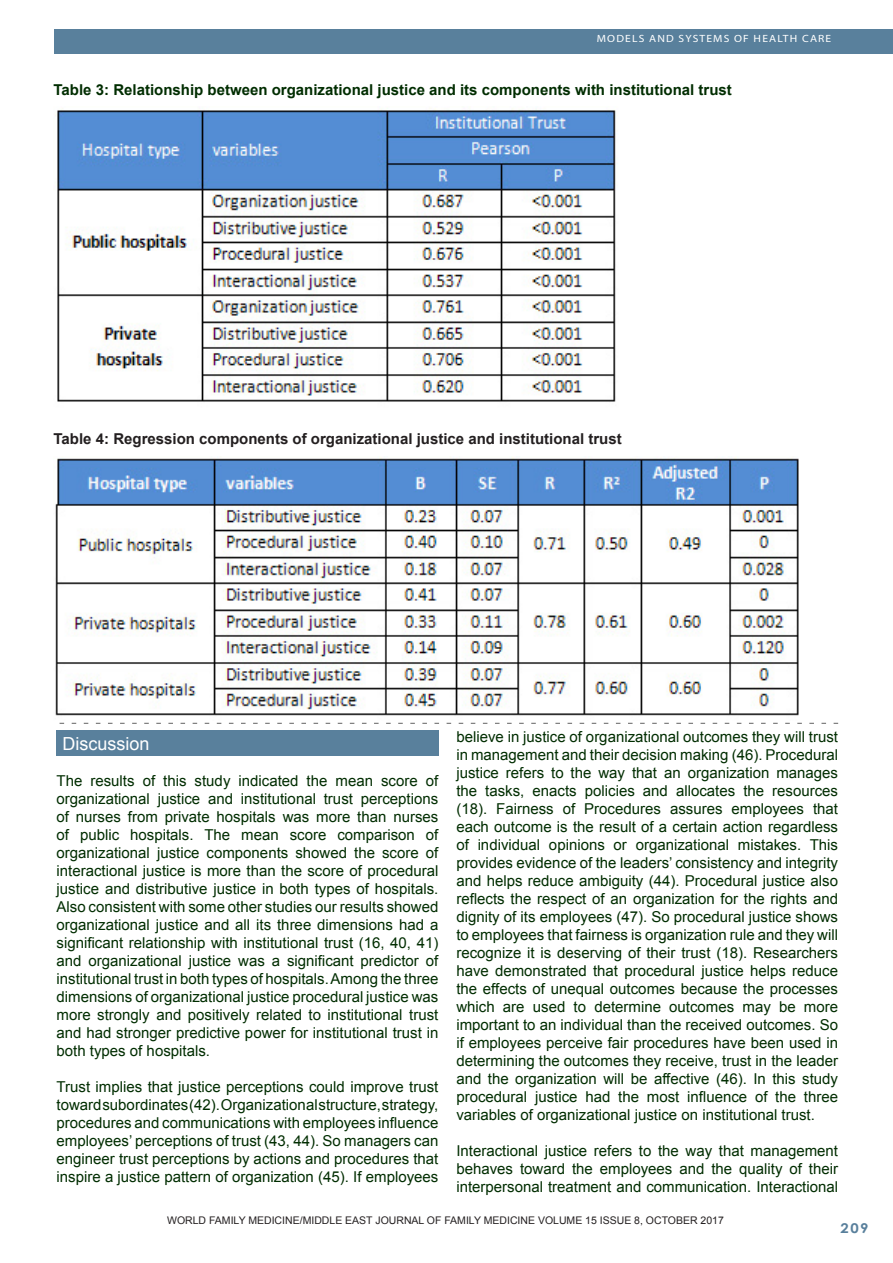
<style>
.page{position:relative;width:893px;height:1263px;background:#fff}
.page>*{position:absolute;margin:0;border:0;box-sizing:border-box;transform-origin:0 0}
.Footnote_Text{font:18px "Arial";color:#fff}
.Footnote_Text-2{font:15px/18px "Arial";color:#002d00;text-align:justify}
.Footnote_Text-3{font:700 15px "Arial";color:#002d00}
.Footnote_Text-4{font:700 15px "Arial";color:#231f20}
.t1{font:700 13.5px "Century Gothic";color:#59809c;scale:1.1 1}
.Footnote_Text-5{font:10.5px "Arial";color:#231f20}
.t2{font:10.5px "Myriad";letter-spacing:.1em;color:#fff;scale:1.1 1}
</style>
<div class="page">
<div style="left:54px;top:30px;width:839px;height:24px;background:#59809c"></div>
<img style="left:57px;top:109px;width:559px;height:293px">
<img style="left:55px;top:456px;width:744px;height:260px">
<svg style="left:60px;top:723px;width:778px;height:1px"></svg>
<div style="left:57px;top:731px;width:382px;height:25px;background:#59809c"></div>
<p class="t2" style="left:597px;top:34px;width:215px">MODELS AND SYSTEMS OF HEALTH CARE</p>
<p class="Footnote_Text-3" style="left:54px;top:80px;width:680px">Table 3: Relationship between organizational justice and its components with institutional trust</p>
<p class="Footnote_Text-4" style="left:54px;top:429px;width:570px">Table 4: Regression components of organizational justice and institutional trust</p>
<p class="Footnote_Text" style="left:63px;top:732px;width:89px">Discussion</p>
<p class="Footnote_Text-2" style="left:57px;top:772px;width:383px">The results of this study indicated the mean score of organizational justice and institutional trust perceptions of nurses from private hospitals was more than nurses of public hospitals. The mean score comparison of organizational justice components showed the score of interactional justice is more than the score of procedural justice and distributive justice in both types of hospitals.<br>Also consistent with some other studies our results showed organizational justice and all its three dimensions had a significant relationship with institutional trust (16, 40, 41) and organizational justice was a significant predictor of institutional trust in both types of hospitals. Among the three dimensions of organizational justice procedural justice was more strongly and positively related to institutional trust and had stronger predictive power for institutional trust in both types of hospitals.</p>
<p class="Footnote_Text-2" style="left:57px;top:1078px;width:383px">Trust implies that justice perceptions could improve trust toward subordinates (42). Organizational structure, strategy, procedures and communications with employees influence employees’ perceptions of trust (43, 44). So managers can engineer trust perceptions by actions and procedures that inspire a justice pattern of organization (45). If employees</p>
<p class="Footnote_Text-2" style="left:456px;top:727px;width:383px">believe in justice of organizational outcomes they will trust in management and their decision making (46). Procedural justice refers to the way that an organization manages the tasks, enacts policies and allocates the resources (18). Fairness of Procedures assures employees that each outcome is the result of a certain action regardless of individual opinions or organizational mistakes. This provides evidence of the leaders’ consistency and integrity and helps reduce ambiguity (44). Procedural justice also reflects the respect of an organization for the rights and dignity of its employees (47). So procedural justice shows to employees that fairness is organization rule and they will recognize it is deserving of their trust (18). Researchers have demonstrated that procedural justice helps reduce the effects of unequal outcomes because the processes which are used to determine outcomes may be more important to an individual than the received outcomes. So if employees perceive fair procedures have been used in determining the outcomes they receive, trust in the leader and the organization will be affective (46). In this study procedural justice had the most influence of the three variables of organizational justice on institutional trust.</p>
<p class="Footnote_Text-2" style="left:456px;top:1141px;width:383px">Interactional justice refers to the way that management behaves toward the employees and the quality of their interpersonal treatment and communication. Interactional</p>
<p class="Footnote_Text-5" style="left:167px;top:1214px;width:558px">WORLD FAMILY MEDICINE/MIDDLE EAST JOURNAL OF FAMILY MEDICINE VOLUME 15 ISSUE 8, OCTOBER 2017</p>
<p class="t1" style="left:840px;top:1218px;width:27px">209</p>
</div>
